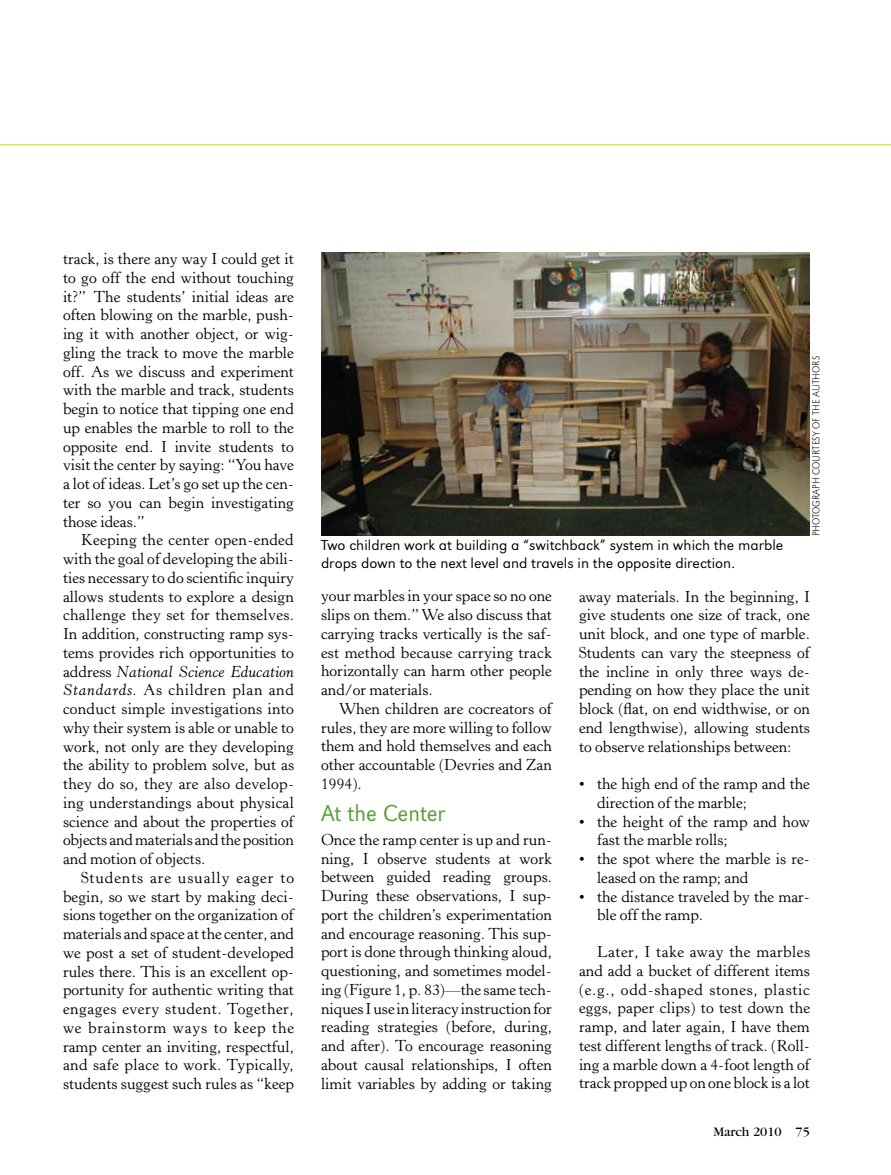
<style>
.page{position:relative;width:891px;height:1175px;background:#fff}
.page>*{position:absolute;margin:0;border:0;box-sizing:border-box;transform-origin:0 0}
.t1{font:24px "URW Grotesk T Ligh Narr";color:#5ca038}
.t2{font:15.75px/18.8px "Horley Old Style";color:#000;text-align:justify}
.t3{font:15px/18px "URW Grotesk T Ligh Wide";color:#000}
.t4{font:13.5px "Garamond";color:#000}
.t5{font:10.5px "URW Grotesk T Extr Ligh Narr";color:#000}
.s1{font-style:italic}
</style>
<div class="page">
<hr style="left:0;top:144px;width:891px;height:1px;background:#d5e05b">
<img style="left:321px;top:252px;width:489px;height:283px">
<p class="t2" style="left:63px;top:250px;width:233px">track, is there any way I could get it to go off the end without touching it?” The students’ initial ideas are often blowing on the marble, push&shy;ing it with another object, or wig&shy;gling the track to move the marble off. As we discuss and experiment with the marble and track, students begin to notice that tipping one end up enables the marble to roll to the opposite end. I invite students to visit the center by saying: “You have a lot of ideas. Let’s go set up the cen&shy;ter so you can begin investigating those ideas.”</p>
<p class="t2" style="left:63px;top:531px;width:233px;text-indent:18px">Keeping the center open-ended with the goal of developing the abili&shy;ties necessary to do scientific inquiry allows students to explore a design challenge they set for themselves.<br>In addition, constructing ramp sys&shy;tems provides rich opportunities to address <span class="s1">National Science Education Standards.</span> As children plan and conduct simple investigations into why their system is able or unable to work, not only are they developing the ability to problem solve, but as they do so, they are also develop&shy;ing understandings about physical science and about the properties of objects and materials and the position and motion of objects.</p>
<p class="t2" style="left:63px;top:868px;width:233px;text-indent:18px">Students are usually eager to begin, so we start by making deci&shy;sions together on the organization of materials and space at the center, and we post a set of student-developed rules there. This is an excellent op&shy;portunity for authentic writing that engages every student. Together, we brainstorm ways to keep the ramp center an inviting, respectful, and safe place to work. Typically, students suggest such rules as “keep</p>
<p class="t3" style="left:321px;top:535px;width:464px">Two children work at building a “switchback” system in which the marble drops down to the next level and travels in the opposite direction.</p>
<p class="t5" style="left:810px;top:536px;width:182px;rotate:-90deg">photograph courtesy of the authors</p>
<p class="t2" style="left:321px;top:587px;width:233px">your marbles in your space so no one slips on them.” We also discuss that carrying tracks vertically is the saf&shy;est method because carrying track horizontally can harm other people and/or materials.</p>
<p class="t2" style="left:321px;top:699px;width:233px;text-indent:18px">When children are cocreators of rules, they are more willing to follow them and hold themselves and each other accountable (Devries and Zan 1994).</p>
<h1 class="t1" style="left:321px;top:799px;width:126px">At the Center</h1>
<p class="t2" style="left:321px;top:830px;width:233px">Once the ramp center is up and run&shy;ning, I observe students at work between guided reading groups.<br>During these observations, I sup&shy;port the children’s experimentation and encourage reasoning. This sup&shy;port is done through thinking aloud, questioning, and sometimes model&shy;ing (Figure 1, p. 83)—the same tech&shy;niques I use in literacy instruction for reading strategies (before, during, and after). To encourage reasoning about causal relationships, I often limit variables by adding or taking</p>
<p class="t2" style="left:579px;top:587px;width:233px">away materials. In the beginning, I give students one size of track, one unit block, and one type of marble.<br>Students can vary the steepness of the incline in only three ways de&shy;pending on how they place the unit block (flat, on end widthwise, or on end lengthwise), allowing students to observe relationships between:</p>
<p class="t2" style="left:597px;top:774px;width:215px;text-indent:-18px">• the high end of the ramp and the direction of the marble;</p>
<p class="t2" style="left:597px;top:812px;width:215px;text-indent:-18px">• the height of the ramp and how fast the marble rolls;</p>
<p class="t2" style="left:597px;top:849px;width:215px;text-indent:-18px">• the spot where the marble is re&shy;leased on the ramp; and</p>
<p class="t2" style="left:597px;top:887px;width:215px;text-indent:-18px">• the distance traveled by the mar&shy;ble off the ramp.</p>
<p class="t2" style="left:579px;top:942px;width:233px;text-indent:18px">Later, I take away the marbles and add a bucket of different items (e.g., odd-shaped stones, plastic eggs, paper clips) to test down the ramp, and later again, I have them test different lengths of track. (Roll&shy;ing a marble down a 4-foot length of track propped up on one block is a lot</p>
<p class="t4" style="left:714px;top:1124px;width:98px">March 2010 75</p>
</div>
